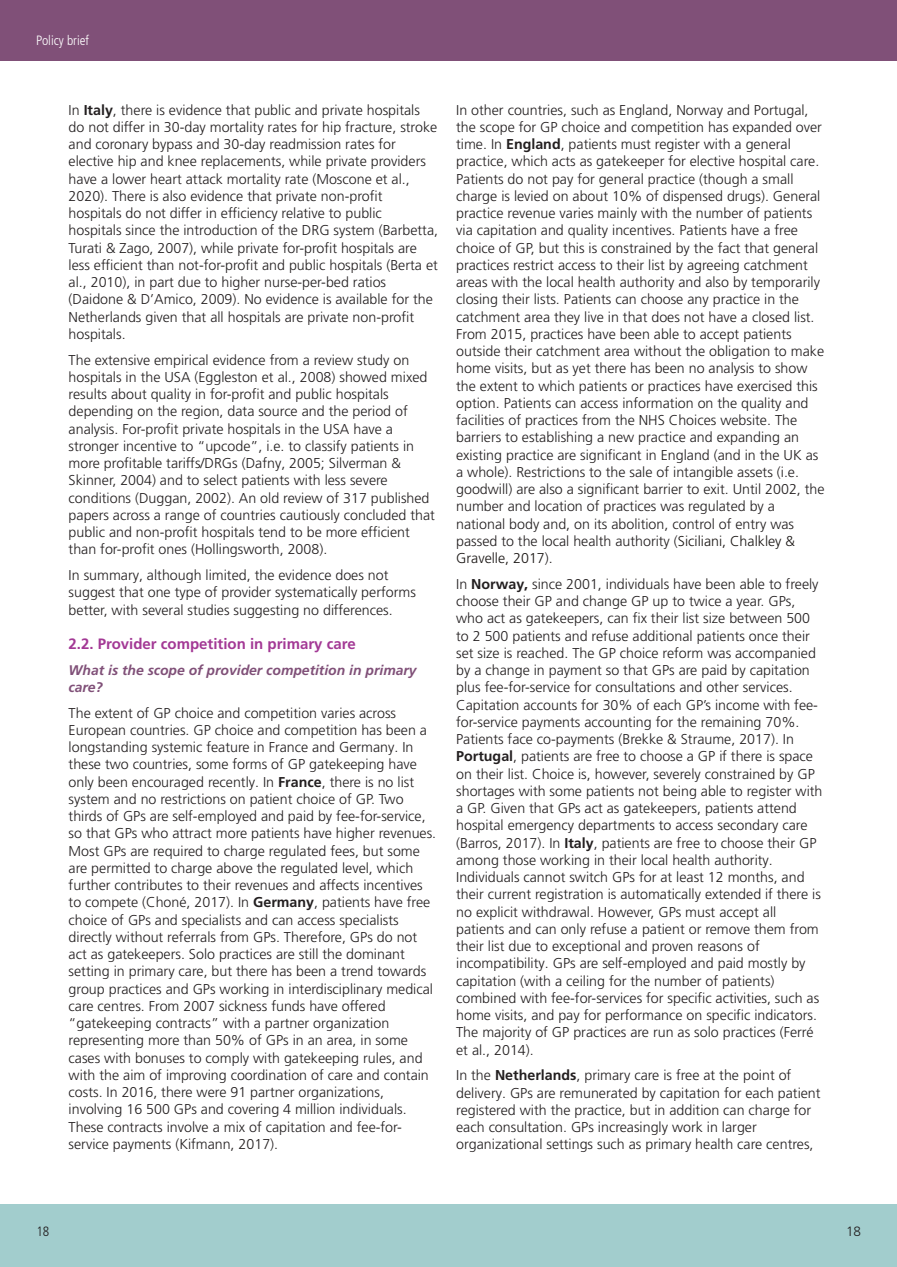
<style>
.page{position:relative;width:897px;height:1267px;background:#fff}
.page>*{position:absolute;margin:0;border:0;box-sizing:border-box;transform-origin:0 0}
.t1{font:700 15px "Frutiger LT Pro";color:#a33995}
.t2{font:300 14.25px/17.2px "Frutiger LT Pro";color:#231f20}
.t3{font:italic 700 13.95px/17.2px "Frutiger LT Pro";color:#805078}
.t4{font:300 condensed 13.5px "Frutiger LT Pro";color:#fff}
.t5{font:300 condensed 13.5px "Frutiger LT Pro";color:#231f20}
.t6{font:300 13.5px "Frutiger LT Pro";color:#231f20}
.s1{font-weight:700}
.s2{color:#1b1715}
</style>
<div class="page">
<hr style="left:895px;top:0;width:2px;height:61px;background:#805078">
<hr style="left:895px;top:1205px;width:2px;height:62px;background:#a2cdcd">
<div style="left:0;top:0;width:895px;height:61px;background:#805078"></div>
<div style="left:0;top:1205px;width:895px;height:62px;background:#a2cdcd"></div>
<p class="t4" style="left:36px;top:35px;width:54px">Policy brief</p>
<p class="t2" style="left:69px;top:102px;width:371px">In <span class="s1">Italy</span>, there is evidence that public and private hospitals do not differ in 30-day mortality rates for hip fracture, stroke and coronary bypass and 30-day readmission rates for elective hip and knee replacements, while private providers have a lower heart attack mortality rate (Moscone et al., 2020). There is also evidence that private non-profit hospitals do not differ in efficiency relative to public hospitals since the introduction of the DRG system (Barbetta, Turati &amp; Zago, 2007), while private for-profit hospitals are less efficient than not-for-profit and public hospitals (Berta et al., 2010), in part due to higher nurse-per-bed ratios (Daidone &amp; D’Amico, 2009). No evidence is available for the Netherlands given that all hospitals are private non-profit hospitals.</p>
<p class="t2" style="left:69px;top:352px;width:368px">The extensive empirical evidence from a review study on hospitals in the USA (Eggleston et al., 2008) showed mixed results about quality in for-profit and public hospitals depending on the region, data source and the period of analysis. For-profit private hospitals in the USA have a stronger incentive to “upcode”, i.e. to classify patients in more profitable tariffs/DRGs (Dafny, 2005; Silverman &amp; Skinner, 2004) and to select patients with less severe conditions (Duggan, 2002). An old review of 317 published papers across a range of countries cautiously concluded that public and non-profit hospitals tend to be more efficient than for-profit ones (Hollingsworth, 2008).</p>
<p class="t2" style="left:69px;top:568px;width:349px">In summary, although limited, the evidence does not suggest that one type of provider systematically performs better, with several studies suggesting no differences.</p>
<p class="t1" style="left:69px;top:635px;width:289px">2.2. Provider competition in primary care</p>
<p class="t3" style="left:69px;top:662px;width:350px">What is the scope of provider competition in primary care?</p>
<p class="t2" style="left:69px;top:705px;width:369px">The extent of GP choice and competition varies across European countries. GP choice and competition has been a longstanding systemic feature in France and Germany. In these two countries, some forms of GP gatekeeping have only been encouraged recently. In <span class="s1">France</span>, there is no list system and no restrictions on patient choice of GP. Two thirds of GPs are self-employed and paid by fee-for-service, so that GPs who attract more patients have higher revenues.<br>Most GPs are required to charge regulated fees, but some are permitted to charge above the regulated level, which further contributes to their revenues and affects incentives to compete (Choné, 2017). In <span class="s1">Germany</span>, patients have free choice of GPs and specialists and can access specialists directly without referrals from GPs. Therefore, GPs do not act as gatekeepers. Solo practices are still the dominant setting in primary care, but there has been a trend towards group practices and GPs working in interdisciplinary medical care centres. From 2007 sickness funds have offered “gatekeeping contracts” with a partner organization representing more than 50% of GPs in an area, in some cases with bonuses to comply with gatekeeping rules, and with the aim of improving coordination of care and contain costs. In 2016, there were 91 partner organizations, involving 16 500 GPs and covering 4 million individuals.<br>These contracts involve a mix of capitation and fee-for&shy;service payments (Kifmann, 2017).</p>
<p class="t2" style="left:456px;top:102px;width:370px">In other countries, such as England, Norway and Portugal, the scope for GP choice and competition has expanded over time. In <span class="s1">England</span>, patients must register with a general practice, which acts as gatekeeper for elective hospital care.<br>Patients do not pay for general practice (though a small charge is levied on about 10% of dispensed drugs). General practice revenue varies mainly with the number of patients via capitation and quality incentives. Patients have a free choice of GP, but this is constrained by the fact that general practices restrict access to their list by agreeing catchment areas with the local health authority and also by temporarily closing their lists. Patients can choose any practice in the catchment area they live in that does not have a closed list.<br>From 2015, practices have been able to accept patients outside their catchment area without the obligation to make home visits, but as yet there has been no analysis to show the extent to which patients or practices have exercised this option. Patients can access information on the quality and facilities of practices from the NHS Choices website. The barriers to establishing a new practice and expanding an existing practice are significant in England (and in the UK as a whole). Restrictions to the sale of intangible assets (i.e. goodwill) are also a significant barrier to exit. Until 2002, the number and location of practices was regulated by a national body and, on its abolition, control of entry was passed to the local health authority (<span class="s2">Siciliani, Chalkley &amp; Gravelle, 2017</span>).</p>
<p class="t2" style="left:456px;top:576px;width:368px">In <span class="s1">Norway,</span> since 2001, individuals have been able to freely choose their GP and change GP up to twice a year. GPs, who act as gatekeepers, can fix their list size between 500 to 2 500 patients and refuse additional patients once their set size is reached. The GP choice reform was accompanied by a change in payment so that GPs are paid by capitation plus fee-for-service for consultations and other services.<br>Capitation accounts for 30% of each GP’s income with fee&shy;for-service payments accounting for the remaining 70%.<br>Patients face co-payments (Brekke &amp; Straume, 2017). In <span class="s1">Portugal</span>, patients are free to choose a GP if there is space on their list. Choice is, however, severely constrained by GP shortages with some patients not being able to register with a GP. Given that GPs act as gatekeepers, patients attend hospital emergency departments to access secondary care (Barros, 2017). In <span class="s1">Italy</span>, patients are free to choose their GP among those working in their local health authority.<br>Individuals cannot switch GPs for at least 12 months, and their current registration is automatically extended if there is no explicit withdrawal. However, GPs must accept all patients and can only refuse a patient or remove them from their list due to exceptional and proven reasons of incompatibility. GPs are self-employed and paid mostly by capitation (with a ceiling for the number of patients) combined with fee-for-services for specific activities, such as home visits, and pay for performance on specific indicators.<br>The majority of GP practices are run as solo practices (Ferré et al., 2014).</p>
<p class="t2" style="left:456px;top:1068px;width:366px">In the <span class="s1">Netherlands</span>, primary care is free at the point of delivery. GPs are remunerated by capitation for each patient registered with the practice, but in addition can charge for each consultation. GPs increasingly work in larger organizational settings such as primary health care centres,</p>
<p class="t5" style="left:36px;top:1226px;width:14px">18</p>
<p class="t6" style="left:846px;top:1226px;width:17px">18</p>
</div>
